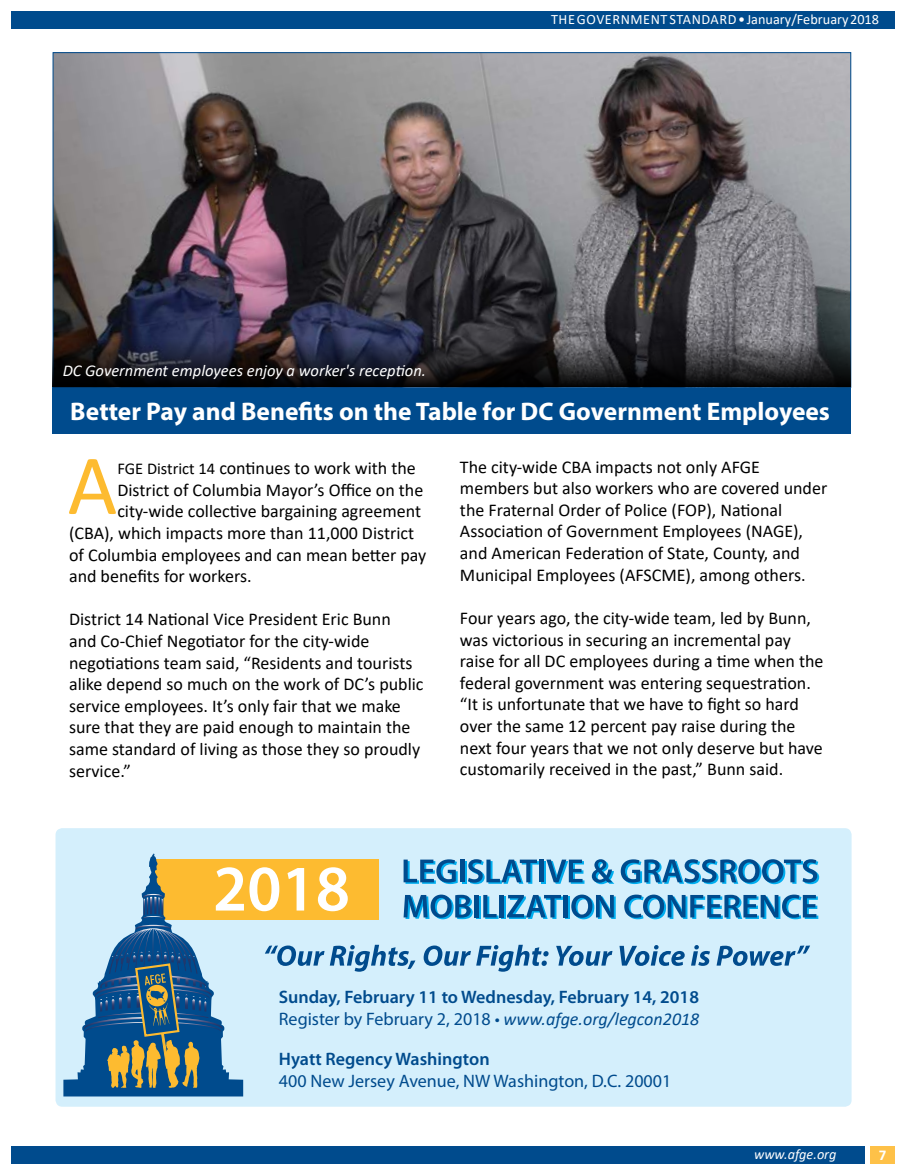
<style>
.page{position:relative;width:905px;height:1175px;background:#fff}
.page>*{position:absolute;margin:0;border:0;box-sizing:border-box;transform-origin:0 0}
.t1{font:86.1px "Calibri";color:#fdbb30}
.t2{font:700 25.5px "Myriad Pro";color:#fff}
.t3{font:18px/21.6px "Calibri";color:#000}
.t4{font:600 18px/21.6px "Myriad Pro";color:#004b8d}
.t5{font:18px "Myriad Pro";color:#004b8d}
.t6{font:italic 16.5px "Calibri";color:#fff}
.t7{font:700 15px "Calibri";color:#fff}
.t8{font:14.25px "Calibri";letter-spacing:.015em;color:#fff}
.t9{font:italic 14.25px "Calibri";color:#fff}
.s1{font-size:16.5px}
.s2{font-weight:400}
.s3{font-family:"Calibri";font-weight:400;font-style:italic}
</style>
<div class="page">
<div style="left:11px;top:1146px;width:853px;height:17px;background:#004b8d"></div>
<div style="left:870px;top:1146px;width:24px;height:17px;background:#fec148"></div>
<div style="left:11px;top:12px;width:883px;height:17px;background:#004b8d"></div>
<div style="left:56px;top:828px;width:795px;height:278px;background:#d4effc;border-radius:7px"></div>
<svg style="left:63px;top:853px;width:180px;height:243px"></svg>
<svg style="left:84px;top:859px;width:735px;height:229px"></svg>
<div style="left:53px;top:387px;width:797px;height:46px;background:#004b8d"></div>
<img style="left:55px;top:54px;width:793px;height:286px">
<svg style="left:53px;top:340px;width:797px;height:47px;background:#201f25"></svg>
<p class="t8" style="left:551px;top:10px;width:329px">THE GOVERNMENT STANDARD • January/February 2018</p>
<p class="t6" style="left:63px;top:359px;width:365px">DC Government employees enjoy a worker's reception.</p>
<h2 class="t2" style="left:70px;top:394px;width:761px">Better Pay and Benefits on the Table for DC Government Employees</h2>
<h1 class="t1" style="left:68px;top:425px;width:51px">A</h1>
<p class="t3" style="left:117px;top:457px;width:300px"><span class="s1">FGE District 14</span> continues to work with the</p>
<p class="t3" style="left:117px;top:478px;width:307px">District of Columbia Mayor’s Office on the</p>
<p class="t3" style="left:117px;top:500px;width:305px">city-wide collective bargaining agreement</p>
<p class="t3" style="left:69px;top:522px;width:346px">(CBA), which impacts more than 11,000 District</p>
<p class="t3" style="left:69px;top:543px;width:359px">of Columbia employees and can mean better pay</p>
<p class="t3" style="left:69px;top:565px;width:184px">and benefits for workers.</p>
<p class="t3" style="left:69px;top:608px;width:356px">District 14 National Vice President Eric Bunn<br>and Co-Chief Negotiator for the city-wide negotiations team said, “Residents and tourists alike depend so much on the work of DC’s public service employees. It’s only fair that we make sure that they are paid enough to maintain the same standard of living as those they so proudly service.”</p>
<p class="t3" style="left:460px;top:455px;width:369px">The city-wide CBA impacts not only AFGE members but also workers who are covered under the Fraternal Order of Police (FOP), National Association of Government Employees (NAGE), and American Federation of State, County, and Municipal Employees (AFSCME), among others.</p>
<p class="t3" style="left:460px;top:606px;width:365px">Four years ago, the city-wide team, led by Bunn, was victorious in securing an incremental pay raise for all DC employees during a time when the federal government was entering sequestration. “It is unfortunate that we have to fight so hard over the same 12 percent pay raise during the next four years that we not only deserve but have customarily received in the past,” Bunn said.</p>
<p class="t4" style="left:279px;top:986px;width:422px">Sunday, February 11 to Wednesday, February 14, 2018<br><span class="s2">Register by February 2, 2018 •</span> <span class="s3">www.afge.org/legcon2018</span></p>
<p class="t4" style="left:279px;top:1048px;width:212px">Hyatt Regency Washington</p>
<p class="t5" style="left:279px;top:1069px;width:394px">400 New Jersey Avenue, NW Washington, D.C. 20001</p>
<p class="t9" style="left:754px;top:1144px;width:84px">www.afge.org</p>
<p class="t7" style="left:878px;top:1143px;width:9px">7</p>
</div>
